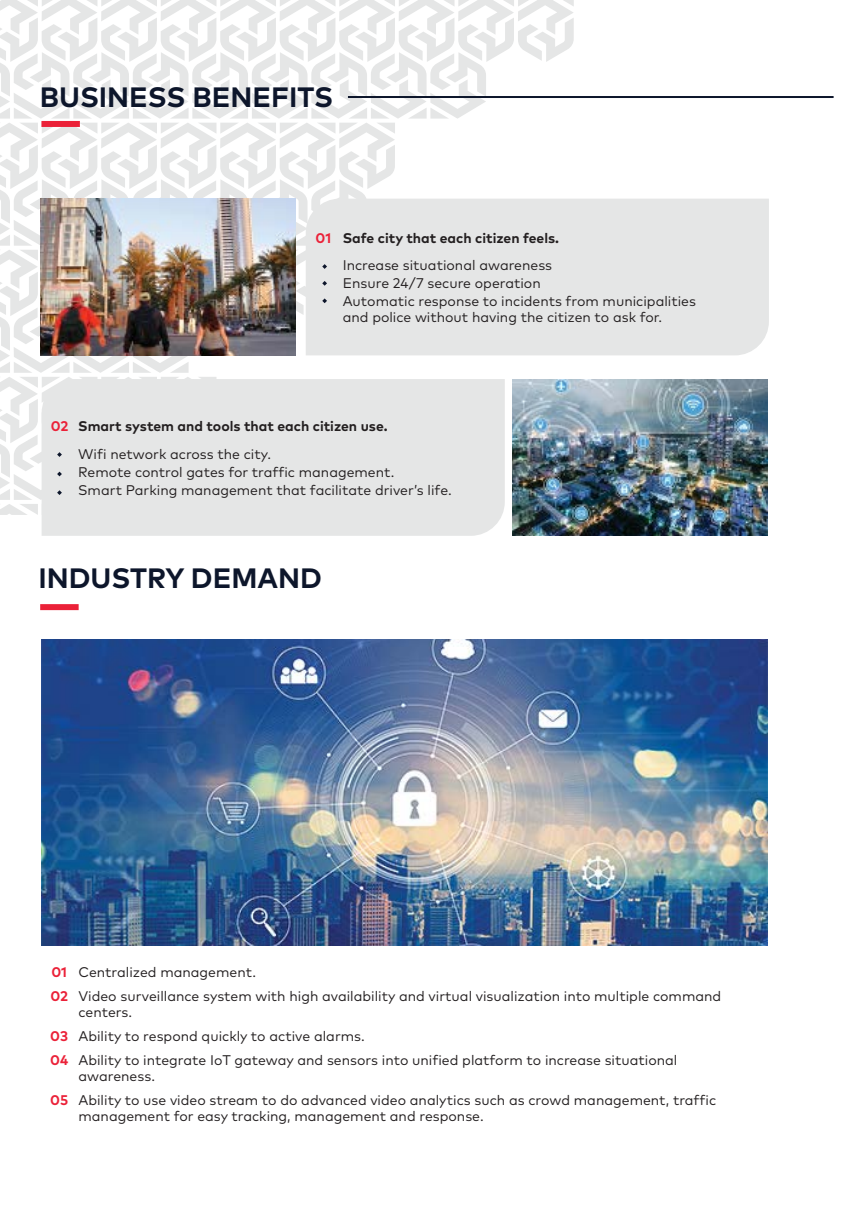
<style>
.page{position:relative;width:851px;height:1219px;background:#fff}
.page>*{position:absolute;margin:0;border:0;box-sizing:border-box;transform-origin:0 0}
.t1{font:700 28px "Mark Pro";color:#0d162b}
.t2{font:14px/24px "Mark Pro";color:#231f20}
.t3{font:700 14px "Mark Pro";color:#231f20}
.t4{font:700 14px/23.8px "Mark Pro";letter-spacing:-.005em;color:#eb2138}
.s1{color:#eb2138}
</style>
<div class="page">
<div style="left:573px;top:199px;width:195px;height:156px;background:#e5e6e6"></div>
<div style="left:42px;top:515px;width:460px;height:21px;background:#e5e6e6"></div>
<svg style="left:0;top:0;width:573px;height:515px;fill:#e5e6e6"></svg>
<div style="left:41px;top:121px;width:39px;height:6px;background:#eb2138"></div>
<hr style="left:348px;top:96px;width:485px;height:2px;background:#0d162b">
<img style="left:512px;top:379px;width:255px;height:157px">
<div style="left:40px;top:604px;width:39px;height:6px;background:#eb2138"></div>
<svg style="left:322px;top:264px;width:5px;height:5px"></svg>
<svg style="left:322px;top:281px;width:5px;height:5px"></svg>
<svg style="left:322px;top:298px;width:5px;height:5px"></svg>
<svg style="left:57px;top:452px;width:5px;height:5px"></svg>
<svg style="left:57px;top:472px;width:5px;height:4px"></svg>
<svg style="left:57px;top:490px;width:5px;height:5px"></svg>
<img style="left:42px;top:640px;width:725px;height:305px">
<img style="left:40px;top:199px;width:255px;height:156px">
<h1 class="t1" style="left:40px;top:76px;width:295px">BUSINESS BENEFITS</h1>
<p class="t3" style="left:315px;top:228px;width:245px"><span class="s1">01</span> Safe city that each citizen feels.</p>
<p class="t2" style="left:342px;top:255px;width:355px;line-height:18px">Increase situational awareness<br>Ensure 24/7 secure operation<br>Automatic response to incidents from municipalities</p>
<p class="t2" style="left:342px;top:304px;width:321px">and police without having the citizen to ask for.</p>
<p class="t4" style="left:51px;top:413px;width:19px">02</p>
<p class="t3" style="left:78px;top:415px;width:311px">Smart system and tools that each citizen use.</p>
<p class="t2" style="left:78px;top:444px;width:375px;line-height:18px">Wifi network across the city.<br>Remote control gates for traffic management.<br>Smart Parking management that facilitate driver’s life.</p>
<h1 class="t1" style="left:38px;top:557px;width:285px">INDUSTRY DEMAND</h1>
<p class="t4" style="left:50px;top:959px;width:19px">01<br>02</p>
<p class="t4" style="left:50px;top:1022px;width:20px">03<br>04</p>
<p class="t4" style="left:50px;top:1087px;width:20px">05</p>
<p class="t2" style="left:78px;top:959px;width:644px">Centralized management.<br>Video surveillance system with high availability and virtual visualization into multiple command</p>
<p class="t2" style="left:78px;top:999px;width:600px">centers.<br>Ability to respond quickly to active alarms.<br>Ability to integrate IoT gateway and sensors into unified platform to increase situational</p>
<p class="t2" style="left:78px;top:1063px;width:639px">awareness.<br>Ability to use video stream to do advanced video analytics such as crowd management, traffic</p>
<p class="t2" style="left:78px;top:1103px;width:406px">management for easy tracking, management and response.</p>
</div>
